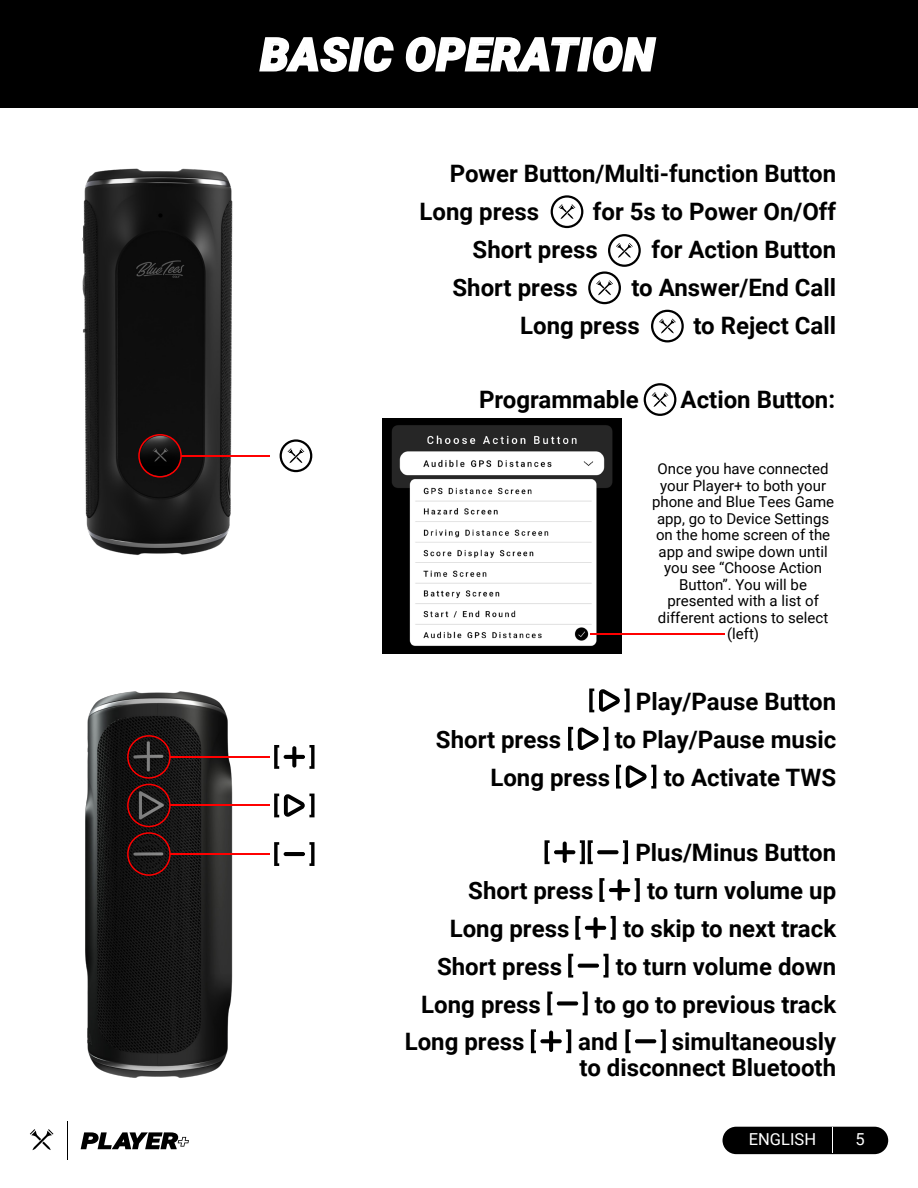
<style>
.page{position:relative;width:918px;height:1188px;background:#fff}
.page>*{position:absolute;margin:0;border:0;box-sizing:border-box;transform-origin:0 0}
.t1{font:italic 900 45px "Roboto";letter-spacing:.02em;color:#fff}
.t2{font:700 24px/37.8px "Roboto";color:#000}
.t3{font:16.5px "Roboto";color:#fff}
.t4{font:15px/16.5px "Roboto";color:#000;text-align:center}
</style>
<div class="page">
<img style="left:383px;top:419px;width:238px;height:235px">
<div style="left:0;top:0;width:918px;height:108px;background:#000"></div>
<img style="left:82px;top:168px;width:151px;height:387px">
<img style="left:85px;top:691px;width:158px;height:387px">
<svg style="left:589px;top:689px;width:41px;height:23px"></svg>
<svg style="left:274px;top:794px;width:41px;height:23px"></svg>
<svg style="left:568px;top:727px;width:40px;height:24px"></svg>
<svg style="left:616px;top:765px;width:40px;height:24px"></svg>
<svg style="left:599px;top:878px;width:41px;height:24px"></svg>
<svg style="left:274px;top:745px;width:41px;height:24px"></svg>
<svg style="left:597px;top:850px;width:22px;height:4px"></svg>
<svg style="left:545px;top:840px;width:48px;height:24px"></svg>
<svg style="left:623px;top:840px;width:5px;height:24px"></svg>
<svg style="left:531px;top:1029px;width:40px;height:24px"></svg>
<svg style="left:635px;top:1039px;width:21px;height:4px"></svg>
<svg style="left:625px;top:1029px;width:6px;height:24px"></svg>
<svg style="left:661px;top:1029px;width:5px;height:24px"></svg>
<svg style="left:575px;top:916px;width:41px;height:24px"></svg>
<svg style="left:578px;top:964px;width:21px;height:4px"></svg>
<svg style="left:568px;top:954px;width:5px;height:24px"></svg>
<svg style="left:603px;top:954px;width:6px;height:24px"></svg>
<hr style="left:284px;top:852px;width:21px;height:4px;background:#000;border-radius:2px">
<svg style="left:274px;top:842px;width:5px;height:24px"></svg>
<svg style="left:309px;top:842px;width:6px;height:24px"></svg>
<svg style="left:557px;top:1001px;width:21px;height:4px"></svg>
<svg style="left:547px;top:992px;width:5px;height:23px"></svg>
<svg style="left:583px;top:992px;width:5px;height:23px"></svg>
<hr style="left:170px;top:853px;width:99px;height:2px;background:#f00">
<div style="left:127px;top:832px;width:44px;height:44px;border:2px solid #f00;border-radius:50%"></div>
<hr style="left:170px;top:805px;width:99px;height:1px;background:#f00">
<div style="left:127px;top:784px;width:44px;height:43px;border:2px solid #f00;border-radius:50%"></div>
<hr style="left:170px;top:756px;width:99px;height:2px;background:#f00">
<div style="left:127px;top:735px;width:44px;height:44px;border:2px solid #f00;border-radius:50%"></div>
<hr style="left:181px;top:455px;width:88px;height:2px;background:#f00">
<div style="left:138px;top:434px;width:44px;height:44px;border:2px solid #f00;border-radius:50%"></div>
<hr style="left:590px;top:634px;width:134px;height:1px;background:#f00">
<svg style="left:652px;top:392px;width:16px;height:15px"></svg>
<div style="left:644px;top:383px;width:32px;height:33px;border:2px solid #000;border-radius:50%"></div>
<svg style="left:659px;top:319px;width:17px;height:15px"></svg>
<div style="left:651px;top:310px;width:33px;height:32px;border:2px solid #000;border-radius:50%"></div>
<svg style="left:596px;top:280px;width:17px;height:15px"></svg>
<div style="left:588px;top:271px;width:33px;height:33px;border:2px solid #000;border-radius:50%"></div>
<svg style="left:616px;top:243px;width:17px;height:15px"></svg>
<div style="left:608px;top:234px;width:33px;height:33px;border:2px solid #000;border-radius:50%"></div>
<svg style="left:559px;top:204px;width:16px;height:15px"></svg>
<div style="left:551px;top:195px;width:32px;height:33px;border:2px solid #000;border-radius:50%"></div>
<svg style="left:288px;top:448px;width:16px;height:15px"></svg>
<div style="left:280px;top:439px;width:32px;height:33px;border:2px solid #000;border-radius:50%"></div>
<div style="left:723px;top:1127px;width:165px;height:27px;background:#000;border-radius:14px"></div>
<svg style="left:832px;top:1128px;width:1px;height:25px"></svg>
<svg style="left:30px;top:1129px;width:23px;height:21px"></svg>
<hr style="left:67px;top:1121px;width:1px;height:39px;background:#000">
<svg style="left:81px;top:1132px;width:108px;height:17px"></svg>
<svg style="left:259px;top:36px;width:135px;height:36px"></svg>
<svg style="left:405px;top:36px;width:252px;height:36px"></svg>
<h1 class="t1" style="left:261px;top:23px;width:395px">BASIC OPERATION</h1>
<p class="t2" style="left:420px;top:154px;width:418px;text-indent:30px">Power Button/Multi-function Button<br>Long press</p>
<p class="t2" style="left:473px;top:192px;width:365px;text-indent:120px">for 5s to Power On/Off<br>Short press</p>
<p class="t2" style="left:652px;top:230px;width:186px">for Action Button</p>
<p class="t2" style="left:453px;top:267px;width:127px">Short press</p>
<p class="t2" style="left:520px;top:267px;width:318px;text-indent:111px">to Answer/End Call<br>Long press</p>
<p class="t2" style="left:694px;top:305px;width:144px">to Reject Call</p>
<p class="t2" style="left:479px;top:380px;width:161px">Programmable</p>
<p class="t2" style="left:681px;top:380px;width:156px">Action Button:</p>
<p class="t4" style="left:652px;top:460px;width:184px">Once you have connected your Player+ to both your phone and Blue Tees Game app, go to Device Settings on the home screen of the app and swipe down until you see “Choose Action<br>Button”. You will be presented with a list of different actions to select (left)</p>
<p class="t2" style="left:636px;top:682px;width:202px">Play/Pause Button</p>
<p class="t2" style="left:436px;top:720px;width:127px">Short press</p>
<p class="t2" style="left:615px;top:720px;width:223px">to Play/Pause music</p>
<p class="t2" style="left:490px;top:758px;width:121px">Long press</p>
<p class="t2" style="left:664px;top:758px;width:174px">to Activate TWS</p>
<p class="t2" style="left:635px;top:833px;width:202px">Plus/Minus Button</p>
<p class="t2" style="left:468px;top:871px;width:127px">Short press</p>
<p class="t2" style="left:647px;top:871px;width:191px">to turn volume up</p>
<p class="t2" style="left:450px;top:909px;width:121px">Long press</p>
<p class="t2" style="left:623px;top:909px;width:215px">to skip to next track</p>
<p class="t2" style="left:437px;top:947px;width:127px">Short press</p>
<p class="t2" style="left:616px;top:947px;width:222px">to turn volume down</p>
<p class="t2" style="left:421px;top:984px;width:121px">Long press</p>
<p class="t2" style="left:595px;top:984px;width:243px">to go to previous track</p>
<p class="t2" style="left:405px;top:1022px;width:121px">Long press</p>
<p class="t2" style="left:578px;top:1022px;width:41px">and</p>
<p class="t2" style="left:580px;top:1028px;width:258px;line-height:25.8px;text-align:right">simultaneously<br>to disconnect Bluetooth</p>
<p class="t3" style="left:749px;top:1128px;width:69px">ENGLISH</p>
<p class="t3" style="left:855px;top:1128px;width:11px">5</p>
</div>
